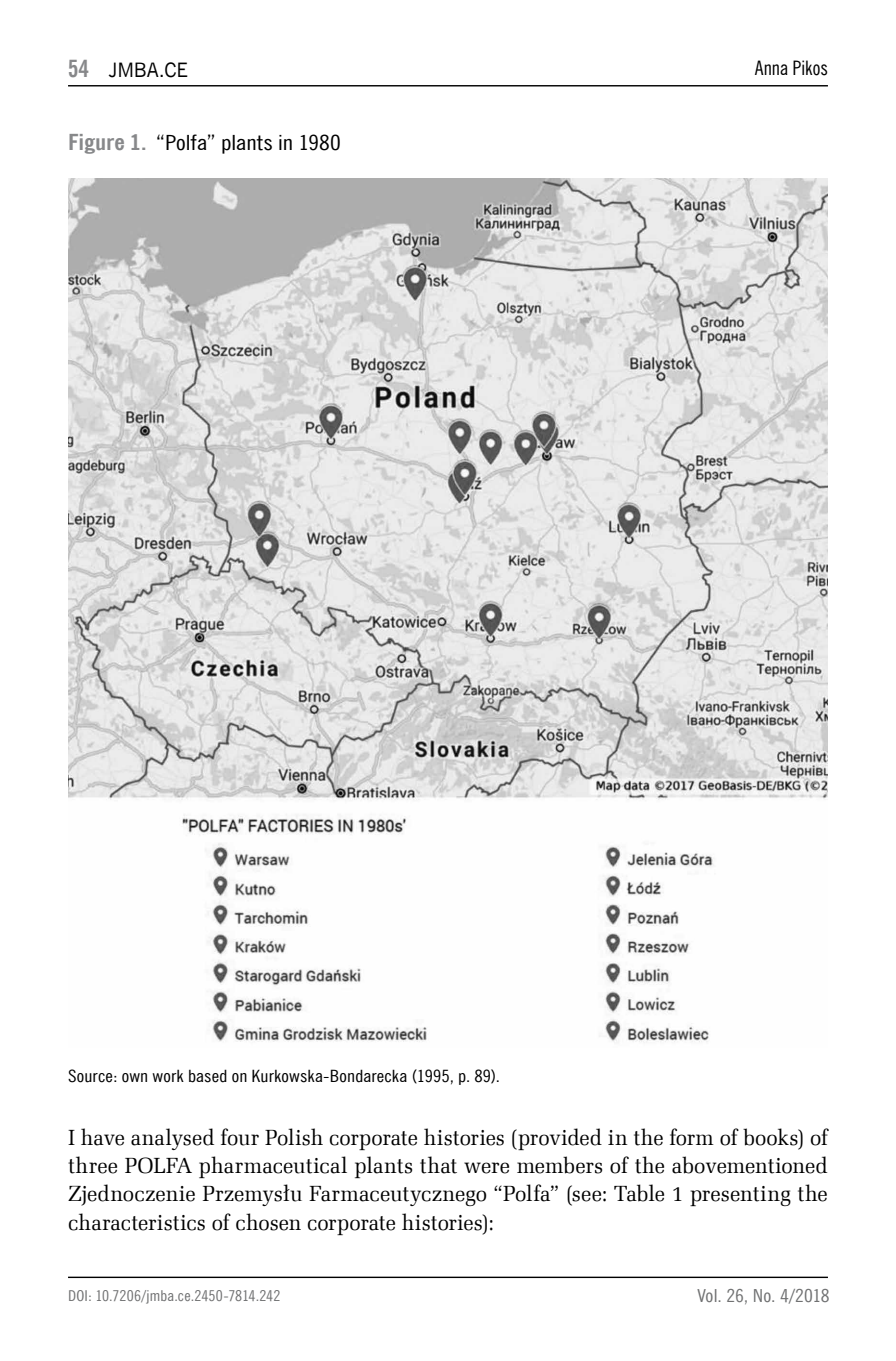
<style>
.page{position:relative;width:896px;height:1361px;background:#fff}
.page>*{position:absolute;margin:0;border:0;box-sizing:border-box;transform-origin:0 0}
.t1{font:22px/28.4px "Zapf Ellipt EU";color:#000;text-align:justify;scale:.95 1}
.t2{font:21px "News Goth Cn EU";color:#000;scale:1.2 1}
.t3{font:20px "News Goth EU";letter-spacing:-.01em;color:#000}
.t4{font:20px "News Goth Cn EU";letter-spacing:-.005em;color:#000}
.t5{font:18px "News Goth Cn EU";color:#707172;scale:1.15 1}
.t6{font:17px "News Goth Cn EU";letter-spacing:.01em;color:#000;scale:1.15 1}
.t7{font:15px "News Goth Cn EU";letter-spacing:.01em;color:#707172;scale:1.1 1}
.s1{font-family:"News Goth Cn EU";font-weight:700;font-size:24px;color:#87888a}
.s2{font-weight:700;font-size:22px;color:#87888a}
</style>
<div class="page">
<hr style="left:68px;top:1276px;width:760px;height:2px;background:#000">
<hr style="left:68px;top:85px;width:760px;height:1px;background:#000">
<img style="left:68px;top:179px;width:760px;height:864px">
<p class="t3" style="left:68px;top:58px;width:121px"><span class="s1">54</span> JMBA.CE</p>
<p class="t2" style="left:68px;top:130px;width:229px"><span class="s2">Figure 1.</span> “Polfa” plants in 1980</p>
<p class="t4" style="left:755px;top:56px;width:75px">Anna Pikos</p>
<p class="t6" style="left:68px;top:1065px;width:377px">Source: own work based on Kurkowska-Bondarecka (1995, p. 89).</p>
<p class="t1" style="left:68px;top:1123px;width:801px">I have analysed four Polish corporate histories (provided in the form of books) of three POLFA pharmaceutical plants that were members of the abovementioned Zjednoczenie Przemysłu Farmaceutycznego “Polfa” (see: Table 1 presenting the characteristics of chosen corporate histories):</p>
<p class="t7" style="left:68px;top:1286px;width:194px">DOI: 10.7206/jmba.ce.2450-7814.242</p>
<p class="t5" style="left:697px;top:1285px;width:116px">Vol. 26, No. 4/2018</p>
</div>
